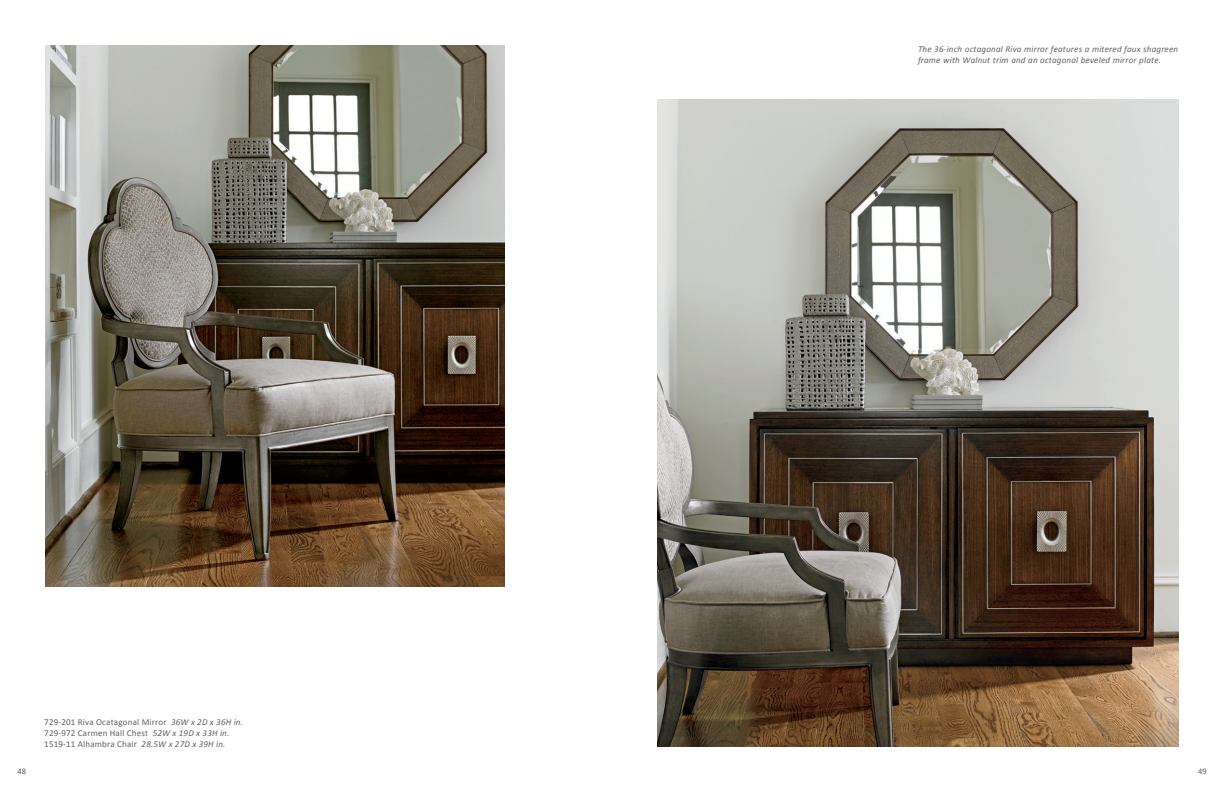
<style>
.page{position:relative;width:1224px;height:792px;background:#fff}
.page>*{position:absolute;margin:0;border:0;box-sizing:border-box;transform-origin:0 0}
.t1{font:9px "Calibri";letter-spacing:.02em;color:#5f6166}
.t2{font:italic 9px "Calibri";letter-spacing:.02em;color:#5f6166}
.t3{font:8.5px "Calibri";color:#5f6166}
.s1{font-style:italic}
</style>
<div class="page">
<img style="left:657px;top:99px;width:522px;height:647px">
<img style="left:45px;top:45px;width:459px;height:542px">
<p class="t1" style="left:44px;top:716px;width:200px">729-201 Riva Ocatagonal Mirror <span class="s1">36W x 2D x 36H in.</span></p>
<p class="t1" style="left:44px;top:727px;width:187px">729-972 Carmen Hall Chest <span class="s1">52W x 19D x 33H in.</span></p>
<p class="t1" style="left:44px;top:738px;width:183px">1519-11 Alhambra Chair <span class="s1">28.5W x 27D x 39H in.</span></p>
<p class="t2" style="left:918px;top:43px;width:262px">The 36-inch octagonal Riva mirror features a mitered faux shagreen</p>
<p class="t2" style="left:918px;top:54px;width:245px">frame with Walnut trim and an octagonal beveled mirror plate.</p>
<p class="t3" style="left:18px;top:766px;width:10px">48</p>
<p class="t3" style="left:1198px;top:766px;width:10px">49</p>
</div>
